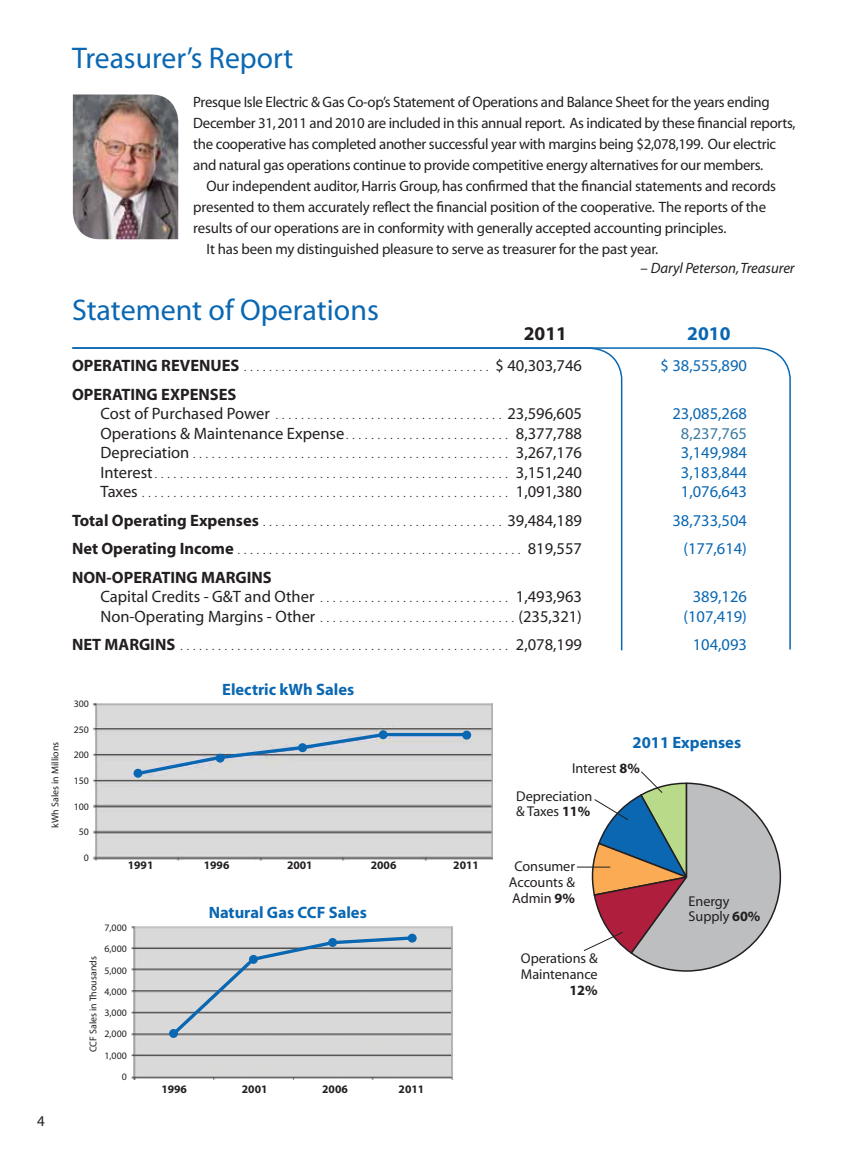
<style>
.page{position:relative;width:864px;height:1161px;background:#fff}
.page>*{position:absolute;margin:0;border:0;box-sizing:border-box;transform-origin:0 0}
.t1{font:30px "Myriad Pro";color:#0a67b2}
.t2{font:700 19.5px "Myriad";color:#231f20}
.t3{font:700 19.5px "Myriad";color:#0a67b2}
.t4{font:16.5px/19.5px "Myriad";color:#231f20}
.t5{font:16.5px "Myriad";color:#0a67b2}
.t6{font:700 16.5px "Myriad";color:#0a67b2}
.t7{font:700 16.5px "Myriad";color:#231f20}
.t8{font:16.5px "Myriad";color:#3c7ba1}
.t9{font:15px/21px "Myriad";letter-spacing:-.02em;color:#231f20}
.t10{font:italic 15px "Myriad";letter-spacing:-.005em;color:#231f20}
.t11{font:14.25px/15.8px "Myriad";letter-spacing:-.005em;color:#231f20;text-align:center}
.t12{font:700 14.25px "Myriad";color:#231f20}
.t13{font:700 11.55px "Myriad";color:#231f20}
.t14{font:10.5px "Myriad";color:#231f20}
.t15{font:9.9px/21.3px "Myriad";color:#231f20}
.s1{font-style:normal}
.s2{font-weight:700;font-size:16.5px}
.s3{font-size:16.5px}
.s4{font-size:10.5px}
.s5{font-weight:700}
</style>
<div class="page">
<img style="left:73px;top:94px;width:105px;height:145px">
<svg style="left:72px;top:347px;width:719px;height:304px"></svg>
<img style="left:93px;top:703px;width:400px;height:158px">
<svg style="left:134px;top:731px;width:336px;height:46px;background:#c7cdd2"></svg>
<div style="left:133px;top:769px;width:9px;height:9px;background:#0a67b2;border-radius:50%"></div>
<div style="left:216px;top:754px;width:9px;height:9px;background:#0a67b2;border-radius:50%"></div>
<div style="left:298px;top:743px;width:9px;height:9px;background:#0a67b2;border-radius:50%"></div>
<div style="left:379px;top:730px;width:9px;height:9px;background:#0a67b2;border-radius:50%"></div>
<div style="left:462px;top:731px;width:9px;height:9px;background:#0a67b2;border-radius:50%"></div>
<hr style="left:491px;top:703px;width:2px;height:155px;background:#ababab">
<img style="left:132px;top:926px;width:322px;height:153px">
<svg style="left:169px;top:934px;width:247px;height:104px;background:#c9cbcd"></svg>
<div style="left:169px;top:1029px;width:9px;height:9px;background:#0a67b2;border-radius:50%"></div>
<div style="left:249px;top:955px;width:9px;height:9px;background:#0a67b2;border-radius:50%"></div>
<div style="left:328px;top:938px;width:9px;height:9px;background:#0a67b2;border-radius:50%"></div>
<div style="left:408px;top:934px;width:9px;height:9px;background:#0a67b2;border-radius:50%"></div>
<hr style="left:451px;top:927px;width:2px;height:150px;background:#ababab">
<hr style="left:577px;top:867px;width:33px;height:1px;background:#231f20">
<svg style="left:583px;top:771px;width:198px;height:201px"></svg>
<p class="t15" style="left:45px;top:828px;width:87px;rotate:-90deg">kWh Sales in Millions</p>
<p class="t9" style="left:37px;top:1111px;width:9px">4</p>
<h2 class="t1" style="left:72px;top:39px;width:223px">Treasurer’s Report</h2>
<p class="t9" style="left:193px;top:92px;width:604px">Presque Isle Electric &amp; Gas Co-op’s Statement of Operations and Balance Sheet for the years ending December 31, 2011 and 2010 are included in this annual report. As indicated by these fnancial reports, the cooperative has completed another successful year with margins being $2,078,199. Our electric and natural gas operations continue to provide competitive energy alternatives for our members.</p>
<p class="t9" style="left:207px;top:176px;width:571px">Our independent auditor, Harris Group, has confrmed that the fnancial statements and records</p>
<p class="t9" style="left:193px;top:197px;width:574px">presented to them accurately refect the fnancial position of the cooperative. The reports of the</p>
<p class="t9" style="left:193px;top:218px;width:535px">results of our operations are in conformity with generally accepted accounting principles.</p>
<p class="t9" style="left:207px;top:239px;width:453px">It has been my distinguished pleasure to serve as treasurer for the past year.</p>
<p class="t10" style="left:640px;top:261px;width:156px"><span class="s1">–</span> Daryl Peterson, Treasurer</p>
<h2 class="t1" style="left:72px;top:291px;width:308px">Statement of Operations</h2>
<p class="t2" style="left:524px;top:323px;width:45px">2011</p>
<p class="t3" style="left:687px;top:323px;width:45px">2010</p>
<p class="t14" style="left:72px;top:362px;width:512px"><span class="s2">OPERATING REVENUES</span> ....................................... <span class="s3">$ 40,303,746</span></p>
<p class="t5" style="left:660px;top:357px;width:88px">$ 38,555,890</p>
<p class="t7" style="left:72px;top:385px;width:166px">OPERATING EXPENSES</p>
<p class="t14" style="left:100px;top:410px;width:483px"><span class="s3">Cost of Purchased Power</span> .................................... <span class="s3">23,596,605</span></p>
<p class="t5" style="left:672px;top:405px;width:76px">23,085,268</p>
<p class="t4" style="left:100px;top:424px;width:483px">Operations &amp; Maintenance Expense <span class="s4">. . . . . . . . . . . . . . . . . . . . . . . . . .</span> 8,377,788</p>
<p class="t8" style="left:681px;top:425px;width:68px">8,237,765</p>
<p class="t14" style="left:100px;top:449px;width:483px"><span class="s3">Depreciation</span> .................................................. <span class="s3">3,267,176</span></p>
<p class="t5" style="left:681px;top:444px;width:68px">3,149,984</p>
<p class="t14" style="left:100px;top:469px;width:483px"><span class="s3">Interest</span> ........................................................ <span class="s3">3,151,240</span></p>
<p class="t5" style="left:681px;top:464px;width:68px">3,183,844</p>
<p class="t14" style="left:100px;top:488px;width:483px"><span class="s3">Taxes</span> .......................................................... <span class="s3">1,091,380</span></p>
<p class="t5" style="left:681px;top:483px;width:68px">1,076,643</p>
<p class="t14" style="left:72px;top:517px;width:511px"><span class="s2">Total Operating Expenses</span> ...................................... <span class="s3">39,484,189</span></p>
<p class="t5" style="left:672px;top:512px;width:76px">38,733,504</p>
<p class="t14" style="left:72px;top:545px;width:511px"><span class="s2">Net Operating Income</span> ............................................. <span class="s3">819,557</span></p>
<p class="t5" style="left:683px;top:540px;width:65px">(177,614)</p>
<p class="t4" style="left:100px;top:568px;width:483px;text-indent:-28px"><span class="s5">NON-OPERATING MARGINS<br></span>Capital Credits - G&amp;T and Other <span class="s4">..............................</span> 1,493,963</p>
<p class="t5" style="left:693px;top:588px;width:56px">389,126</p>
<p class="t4" style="left:100px;top:607px;width:483px">Non-Operating Margins - Other <span class="s4">...............................</span>(235,321)</p>
<p class="t5" style="left:683px;top:608px;width:65px">(107,419)</p>
<p class="t14" style="left:72px;top:641px;width:511px"><span class="s2">NET MARGINS</span> .................................................... <span class="s3">2,078,199</span></p>
<p class="t5" style="left:693px;top:636px;width:56px">104,093</p>
<h3 class="t6" style="left:222px;top:681px;width:134px">Electric kWh Sales</h3>
<p class="t15" style="left:74px;top:694px;width:17px">300</p>
<p class="t15" style="left:74px;top:719px;width:17px">250</p>
<p class="t6" style="left:633px;top:734px;width:110px">2011 Expenses</p>
<p class="t15" style="left:74px;top:745px;width:17px">200</p>
<p class="t11" style="left:572px;top:761px;width:69px">Interest <span class="s5">8%</span></p>
<p class="t15" style="left:74px;top:770px;width:17px">150</p>
<p class="t11" style="left:516px;top:789px;width:78px">Depreciation</p>
<p class="t15" style="left:74px;top:796px;width:17px">100</p>
<p class="t11" style="left:516px;top:804px;width:75px">&amp; Taxes <span class="s5">11%</span></p>
<p class="t15" style="left:79px;top:822px;width:12px">50</p>
<p class="t15" style="left:84px;top:847px;width:7px">0</p>
<p class="t13" style="left:128px;top:859px;width:27px">1991</p>
<p class="t13" style="left:204px;top:859px;width:27px">1996</p>
<p class="t13" style="left:287px;top:859px;width:27px">2001</p>
<p class="t13" style="left:371px;top:859px;width:27px">2006</p>
<p class="t13" style="left:453px;top:859px;width:27px">2011</p>
<p class="t11" style="left:509px;top:859px;width:68px">Consumer<br>Accounts &amp;</p>
<p class="t11" style="left:512px;top:891px;width:64px">Admin <span class="s5">9%</span></p>
<h4 class="t6" style="left:209px;top:904px;width:160px">Natural Gas CCF Sales</h4>
<p class="t15" style="left:105px;top:917px;width:24px">7,000<br>6,000</p>
<p class="t11" style="left:521px;top:951px;width:78px">Operations &amp;</p>
<p class="t15" style="left:105px;top:960px;width:24px">5,000</p>
<p class="t11" style="left:521px;top:967px;width:78px">Maintenance</p>
<p class="t11" style="left:689px;top:894px;width:73px;line-height:15px;text-align:left">Energy<br>Supply <span class="s5">60%</span></p>
<p class="t15" style="left:83px;top:1052px;width:97px;rotate:-90deg">CCF Sales in Thousands</p>
<p class="t15" style="left:105px;top:981px;width:24px">4,000</p>
<p class="t12" style="left:569px;top:983px;width:30px">12%</p>
<p class="t15" style="left:105px;top:1003px;width:24px;text-align:justify">3,000<br>2,000<br>1,000</p>
<p class="t15" style="left:122px;top:1066px;width:7px">0</p>
<p class="t13" style="left:161px;top:1084px;width:27px">1996</p>
<p class="t13" style="left:242px;top:1084px;width:27px">2001</p>
<p class="t13" style="left:322px;top:1084px;width:27px">2006</p>
<p class="t13" style="left:399px;top:1084px;width:27px">2011</p>
</div>
